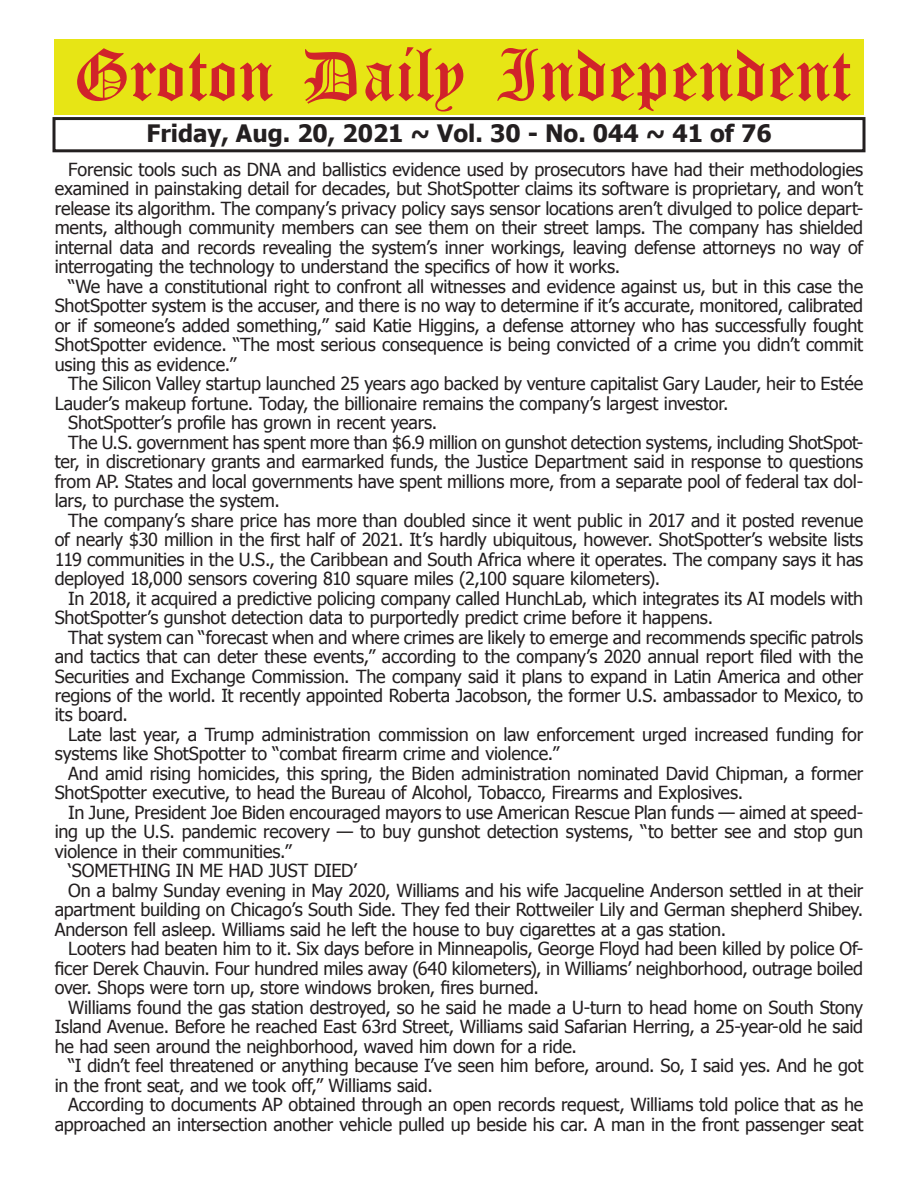
<style>
.page{position:relative;width:918px;height:1188px;background:#fff}
.page>*{position:absolute;margin:0;border:0;box-sizing:border-box;transform-origin:0 0}
.t1{font:54px "Old English Five";color:#d1232a}
.t2{font:700 24px "Tahoma";color:#231f20}
.t3{font:18px/19.5px "Tahoma";letter-spacing:-.01em;color:#231f20;text-align:justify}
</style>
<div class="page">
<div style="left:52px;top:117px;width:814px;height:35px;border:3px solid #231f20"></div>
<div style="left:54px;top:40px;width:810px;height:75px;background:#e7e515"></div>
<h1 class="t1" style="left:73px;top:50px;width:779px">Groton Daily Independent</h1>
<h2 class="t2" style="left:146px;top:116px;width:627px">Friday, Aug. 20, 2021 ~ Vol. 30 - No. 044 ~ 41 of 76</h2>
<p class="t3" style="left:55px;top:159px;width:810px;text-indent:14px">Forensic tools such as DNA and ballistics evidence used by prosecutors have had their methodologies examined in painstaking detail for decades, but ShotSpotter claims its software is proprietary, and won’t release its algorithm. The company’s privacy policy says sensor locations aren’t divulged to police depart&shy;ments, although community members can see them on their street lamps. The company has shielded internal data and records revealing the system’s inner workings, leaving defense attorneys no way of interrogating the technology to understand the specifics of how it works.</p>
<p class="t3" style="left:55px;top:276px;width:810px;text-indent:14px">“We have a constitutional right to confront all witnesses and evidence against us, but in this case the ShotSpotter system is the accuser, and there is no way to determine if it’s accurate, monitored, calibrated or if someone’s added something,” said Katie Higgins, a defense attorney who has successfully fought ShotSpotter evidence. “The most serious consequence is being convicted of a crime you didn’t commit using this as evidence.”</p>
<p class="t3" style="left:68px;top:373px;width:796px">The Silicon Valley startup launched 25 years ago backed by venture capitalist Gary Lauder, heir to Estée</p>
<p class="t3" style="left:55px;top:392px;width:675px">Lauder’s makeup fortune. Today, the billionaire remains the company’s largest investor.</p>
<p class="t3" style="left:68px;top:412px;width:371px">ShotSpotter’s profile has grown in recent years.</p>
<p class="t3" style="left:68px;top:431px;width:796px">The U.S. government has spent more than $6.9 million on gunshot detection systems, including ShotSpot-</p>
<p class="t3" style="left:55px;top:451px;width:810px">ter, in discretionary grants and earmarked funds, the Justice Department said in response to questions</p>
<p class="t3" style="left:55px;top:470px;width:810px">from AP. States and local governments have spent millions more, from a separate pool of federal tax dol-</p>
<p class="t3" style="left:55px;top:490px;width:227px">lars, to purchase the system.</p>
<p class="t3" style="left:68px;top:509px;width:797px">The company’s share price has more than doubled since it went public in 2017 and it posted revenue</p>
<p class="t3" style="left:55px;top:529px;width:810px">of nearly $30 million in the first half of 2021. It’s hardly ubiquitous, however. ShotSpotter’s website lists</p>
<p class="t3" style="left:55px;top:548px;width:810px">119 communities in the U.S., the Caribbean and South Africa where it operates. The company says it has</p>
<p class="t3" style="left:55px;top:568px;width:607px">deployed 18,000 sensors covering 810 square miles (2,100 square kilometers).</p>
<p class="t3" style="left:68px;top:587px;width:797px">In 2018, it acquired a predictive policing company called HunchLab, which integrates its AI models with</p>
<p class="t3" style="left:55px;top:607px;width:660px">ShotSpotter’s gunshot detection data to purportedly predict crime before it happens.</p>
<p class="t3" style="left:68px;top:626px;width:796px">That system can “forecast when and where crimes are likely to emerge and recommends specific patrols</p>
<p class="t3" style="left:55px;top:646px;width:810px">and tactics that can deter these events,” according to the company’s 2020 annual report filed with the</p>
<p class="t3" style="left:55px;top:665px;width:810px">Securities and Exchange Commission. The company said it plans to expand in Latin America and other</p>
<p class="t3" style="left:55px;top:685px;width:810px">regions of the world. It recently appointed Roberta Jacobson, the former U.S. ambassador to Mexico, to</p>
<p class="t3" style="left:55px;top:704px;width:75px">its board.</p>
<p class="t3" style="left:68px;top:724px;width:796px">Late last year, a Trump administration commission on law enforcement urged increased funding for</p>
<p class="t3" style="left:55px;top:743px;width:506px">systems like ShotSpotter to “combat firearm crime and violence.”</p>
<p class="t3" style="left:68px;top:763px;width:797px">And amid rising homicides, this spring, the Biden administration nominated David Chipman, a former</p>
<p class="t3" style="left:55px;top:782px;width:690px">ShotSpotter executive, to head the Bureau of Alcohol, Tobacco, Firearms and Explosives.</p>
<p class="t3" style="left:68px;top:802px;width:796px">In June, President Joe Biden encouraged mayors to use American Rescue Plan funds — aimed at speed-</p>
<p class="t3" style="left:55px;top:821px;width:810px">ing up the U.S. pandemic recovery — to buy gunshot detection systems, “to better see and stop gun</p>
<p class="t3" style="left:55px;top:841px;width:238px">violence in their communities.”</p>
<p class="t3" style="left:68px;top:860px;width:290px">‘SOMETHING IN ME HAD JUST DIED’</p>
<p class="t3" style="left:68px;top:880px;width:797px">On a balmy Sunday evening in May 2020, Williams and his wife Jacqueline Anderson settled in at their</p>
<p class="t3" style="left:55px;top:899px;width:810px">apartment building on Chicago’s South Side. They fed their Rottweiler Lily and German shepherd Shibey.</p>
<p class="t3" style="left:55px;top:919px;width:673px">Anderson fell asleep. Williams said he left the house to buy cigarettes at a gas station.</p>
<p class="t3" style="left:68px;top:938px;width:796px">Looters had beaten him to it. Six days before in Minneapolis, George Floyd had been killed by police Of-</p>
<p class="t3" style="left:55px;top:958px;width:810px">ficer Derek Chauvin. Four hundred miles away (640 kilometers), in Williams’ neighborhood, outrage boiled</p>
<p class="t3" style="left:55px;top:977px;width:486px">over. Shops were torn up, store windows broken, fires burned.</p>
<p class="t3" style="left:68px;top:997px;width:797px">Williams found the gas station destroyed, so he said he made a U-turn to head home on South Stony</p>
<p class="t3" style="left:55px;top:1016px;width:810px">Island Avenue. Before he reached East 63rd Street, Williams said Safarian Herring, a 25-year-old he said</p>
<p class="t3" style="left:55px;top:1036px;width:524px">he had seen around the neighborhood, waved him down for a ride.</p>
<p class="t3" style="left:68px;top:1055px;width:797px">“I didn’t feel threatened or anything because I’ve seen him before, around. So, I said yes. And he got</p>
<p class="t3" style="left:55px;top:1075px;width:380px">in the front seat, and we took off,” Williams said.</p>
<p class="t3" style="left:68px;top:1094px;width:797px">According to documents AP obtained through an open records request, Williams told police that as he</p>
<p class="t3" style="left:55px;top:1114px;width:810px">approached an intersection another vehicle pulled up beside his car. A man in the front passenger seat</p>
</div>
